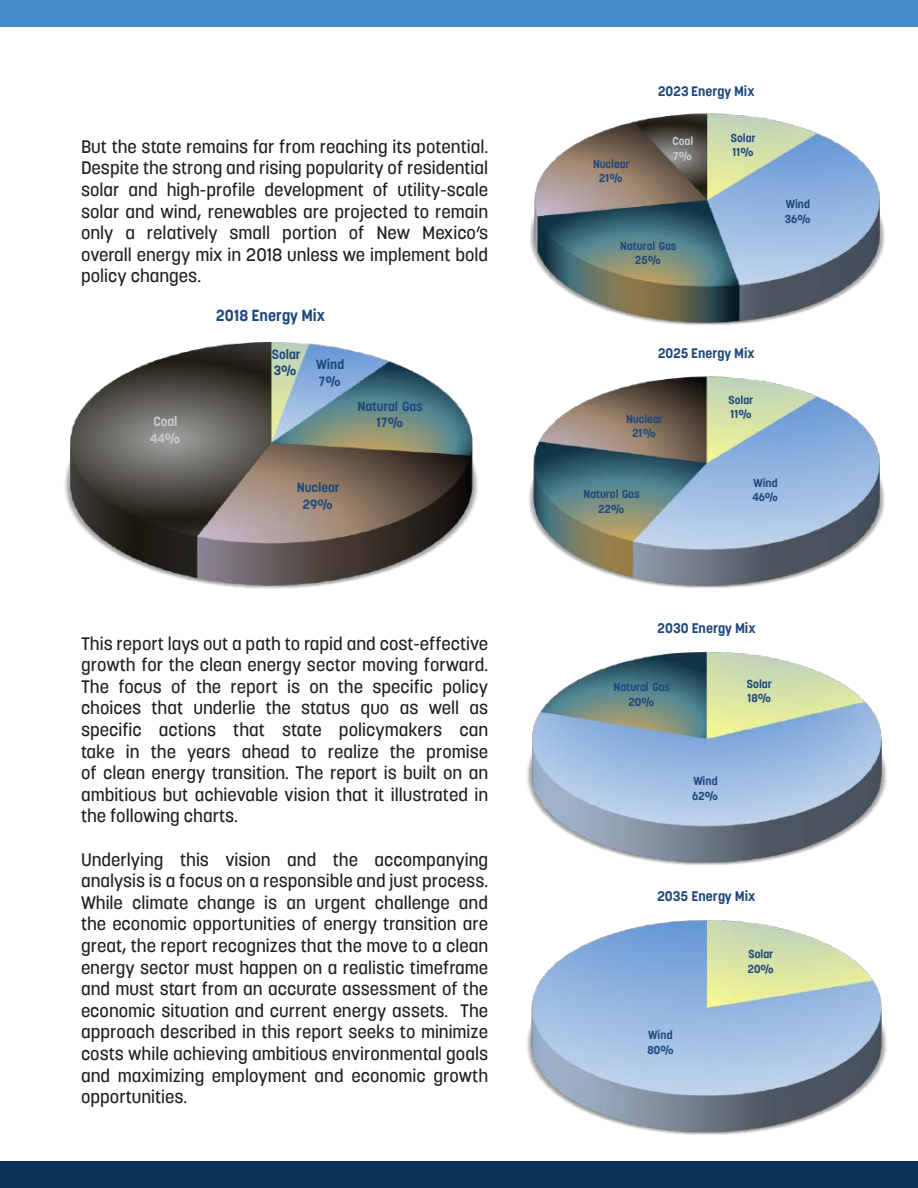
<style>
.page{position:relative;width:918px;height:1188px;background:#fff}
.page>*{position:absolute;margin:0;border:0;box-sizing:border-box;transform-origin:0 0}
.t1{font:500 18px/21.6px "Korolev W01";color:#231f20;text-align:justify}
.t2{font:700 15.9px "Korolev W01";color:#1f497d}
.t3{font:700 13.8px "Korolev W01";color:#1f497d}
.t4{font:700 13.65px "Korolev W01";color:#1f497d}
.t5{font:700 13.35px/16.6px "Korolev W01";letter-spacing:-.005em;color:#1f497d}
.t6{font:700 13.35px/16.6px "Korolev W01";letter-spacing:-.005em;color:#c7c8ca}
.t7{font:700 11.55px/14.4px "Korolev W01";color:#1f497d}
.t8{font:700 11.4px/14.2px "Korolev W01";letter-spacing:-.005em;color:#1f497d}
.t9{font:700 11.4px/14.2px "Korolev W01";color:#c7c8ca}
</style>
<div class="page">
<div style="left:0;top:0;width:918px;height:27px;background:#458bc7"></div>
<div style="left:0;top:1161px;width:918px;height:27px;background:#0c3156"></div>
<img style="left:65px;top:341px;width:413px;height:248px">
<img style="left:530px;top:113px;width:355px;height:212px">
<img style="left:529px;top:376px;width:356px;height:212px">
<img style="left:527px;top:651px;width:360px;height:214px">
<img style="left:527px;top:920px;width:360px;height:215px">
<p class="t4" style="left:658px;top:83px;width:98px">2023 Energy Mix</p>
<p class="t1" style="left:81px;top:136px;width:409px">But the state remains far from reaching its potential.<br>Despite the strong and rising popularity of residential solar and high-profile development of utility-scale solar and wind, renewables are projected to remain only a relatively small portion of New Mexico’s overall energy mix in 2018 unless we implement bold policy changes.</p>
<p class="t8" style="left:593px;top:157px;width:38px;text-align:center">Nuclear<br>21%</p>
<p class="t9" style="left:673px;top:134px;width:22px">Coal<br>7%</p>
<p class="t8" style="left:620px;top:239px;width:58px;text-align:center">Natural Gas<br>25%</p>
<p class="t8" style="left:731px;top:131px;width:26px">Solar<br>11%</p>
<p class="t8" style="left:785px;top:197px;width:27px">Wind<br>36%</p>
<p class="t2" style="left:216px;top:305px;width:110px">2018 Energy Mix</p>
<p class="t5" style="left:272px;top:346px;width:30px">Solar<br>3%</p>
<p class="t5" style="left:316px;top:356px;width:30px">Wind<br>7%</p>
<p class="t3" style="left:658px;top:345px;width:98px">2025 Energy Mix</p>
<p class="t6" style="left:150px;top:413px;width:32px">Coal<br>44%</p>
<p class="t5" style="left:357px;top:398px;width:67px;text-align:center">Natural Gas<br>17%</p>
<p class="t8" style="left:626px;top:412px;width:38px;text-align:center">Nuclear<br>21%</p>
<p class="t8" style="left:729px;top:393px;width:26px">Solar<br>11%</p>
<p class="t5" style="left:297px;top:479px;width:44px;text-align:center">Nuclear<br>29%</p>
<p class="t8" style="left:754px;top:476px;width:26px">Wind</p>
<p class="t8" style="left:584px;top:487px;width:58px">Natural Gas</p>
<p class="t8" style="left:752px;top:490px;width:27px">46%</p>
<p class="t8" style="left:598px;top:502px;width:27px">22%</p>
<p class="t1" style="left:81px;top:633px;width:409px">This report lays out a path to rapid and cost-effective growth for the clean energy sector moving forward.<br>The focus of the report is on the specific policy choices that underlie the status quo as well as specific actions that state policymakers can take in the years ahead to realize the promise of clean energy transition. The report is built on an ambitious but achievable vision that it illustrated in the following charts.</p>
<p class="t1" style="left:81px;top:849px;width:409px">Underlying this vision and the accompanying analysis is a focus on a responsible and just process.<br>While climate change is an urgent challenge and the economic opportunities of energy transition are great, the report recognizes that the move to a clean energy sector must happen on a realistic timeframe and must start from an accurate assessment of the economic situation and current energy assets. The approach described in this report seeks to minimize costs while achieving ambitious environmental goals and maximizing employment and economic growth opportunities.</p>
<p class="t3" style="left:658px;top:620px;width:100px">2030 Energy Mix</p>
<p class="t7" style="left:614px;top:680px;width:58px;text-align:center">Natural Gas<br>20%</p>
<p class="t7" style="left:692px;top:774px;width:28px">Wind<br>62%</p>
<p class="t7" style="left:747px;top:677px;width:27px">Solar<br>18%</p>
<p class="t3" style="left:657px;top:888px;width:100px">2035 Energy Mix</p>
<p class="t7" style="left:648px;top:1028px;width:28px">Wind<br>80%</p>
<p class="t7" style="left:748px;top:947px;width:28px">Solar<br>20%</p>
</div>
